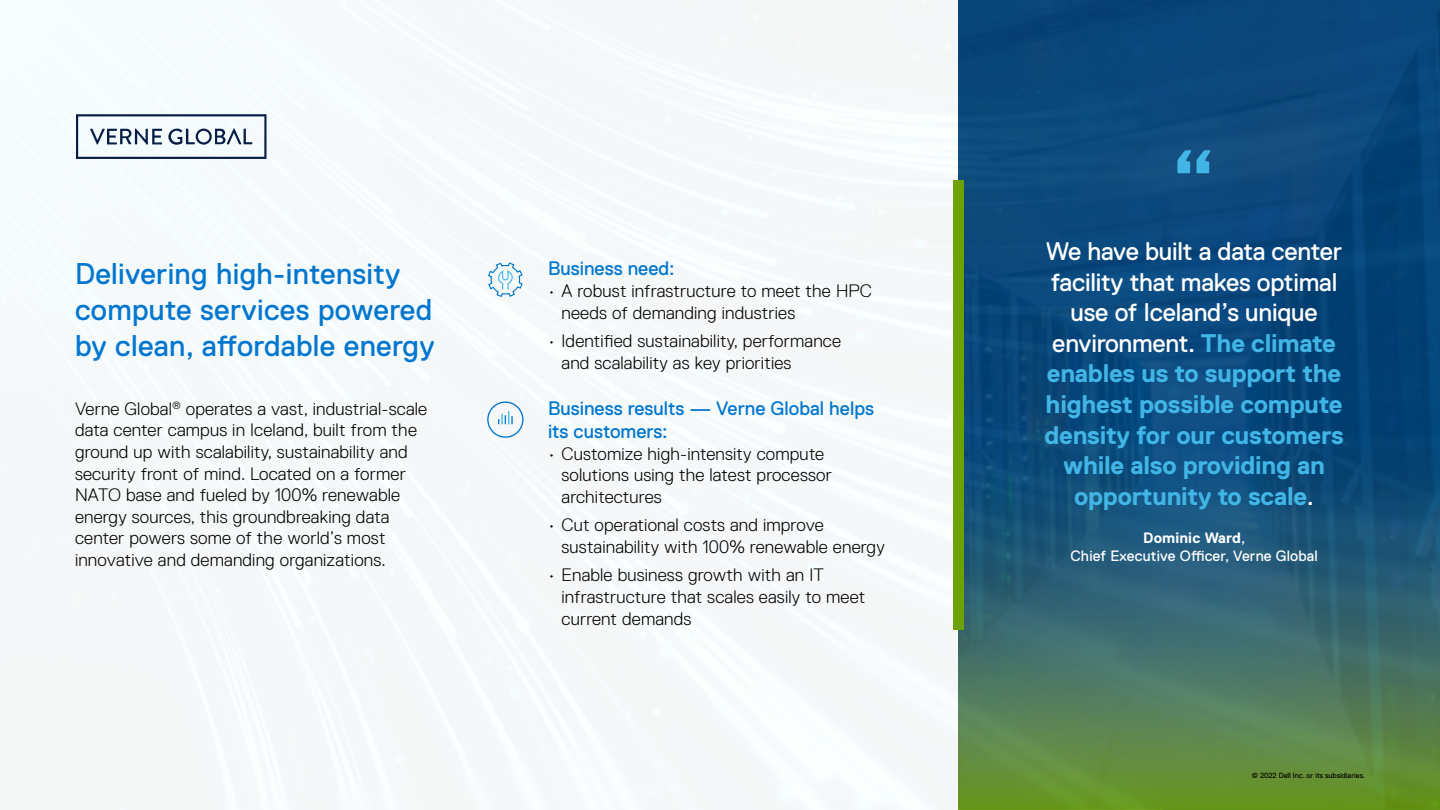
<style>
.page{position:relative;width:1440px;height:810px;background:#fff}
.page>*{position:absolute;margin:0;border:0;box-sizing:border-box;transform-origin:0 0}
.t1{font:700 79.5px "Dell Replica";color:#41b6e6}
.Body_Headline{font:30px/36px "Dell Replica";letter-spacing:.01em;color:#0076ce}
.t2{font:700 25.5px/30.6px "Dell Replica";letter-spacing:-.01em;color:#41b6e6;text-align:center}
.Body_Header_1{font:19.5px/23.4px "Dell Replica";color:#0076ce}
.Body_Copy_Last{font:300 18px/21.6px "Dell Replica";letter-spacing:.01em;color:#000}
.Attribution{font:15px/18px "Dell Replica";letter-spacing:.01em;color:#fff;text-align:center}
.t3{font:7.5px "Dell Replica";color:#000}
.s1{font-weight:400;color:#fff}
.s2{font-weight:700}
</style>
<div class="page">
<img style="left:75px;top:0;width:1365px;height:810px">
<div style="left:953px;top:180px;width:11px;height:450px;background:#6ea204"></div>
<svg style="left:487px;top:401px;width:37px;height:37px"></svg>
<svg style="left:487px;top:262px;width:36px;height:36px"></svg>
<svg style="left:76px;top:114px;width:190px;height:45px"></svg>
<p class="Body_Headline" style="left:75px;top:255px;width:361px">Delivering high‑intensity compute services powered by clean, affordable energy</p>
<p class="Body_Copy_Last" style="left:75px;top:398px;width:354px">Verne Global<sup>®</sup> operates a vast, industrial‑scale data center campus in Iceland, built from the ground up with scalability, sustainability and security front of mind. Located on a former NATO base and fueled by 100% renewable energy sources, this groundbreaking data center powers some of the world’s most innovative and demanding organizations.</p>
<p class="Body_Header_1" style="left:548px;top:257px;width:128px">Business need:</p>
<p class="Body_Copy_Last" style="left:562px;top:280px;width:312px;text-indent:-14px">• A robust infrastructure to meet the HPC needs of demanding industries</p>
<p class="Body_Copy_Last" style="left:562px;top:330px;width:281px;text-indent:-14px">• Identified sustainability, performance and scalability as key priorities</p>
<p class="Body_Header_1" style="left:548px;top:397px;width:328px">Business results — Verne Global helps its customers:</p>
<p class="Body_Copy_Last" style="left:562px;top:443px;width:272px;text-indent:-14px">• Customize high‑intensity compute solutions using the latest processor architectures</p>
<p class="Body_Copy_Last" style="left:562px;top:515px;width:325px;text-indent:-14px">• Cut operational costs and improve sustainability with 100% renewable energy</p>
<p class="Body_Copy_Last" style="left:562px;top:564px;width:305px;text-indent:-14px">• Enable business growth with an IT infrastructure that scales easily to meet current demands</p>
<p class="t1" style="left:1172px;top:134px;width:46px">“</p>
<p class="t2" style="left:1044px;top:236px;width:301px"><span class="s1">We have built a data center facility that makes optimal use of Iceland’s unique environment.</span> The climate enables us to support the highest possible compute density for our customers while also providing an opportunity to scale<span class="s1">.</span></p>
<p class="Attribution" style="left:1070px;top:529px;width:249px"><span class="s2">Dominic Ward</span>,<br>Chief Executive Officer, Verne Global</p>
<p class="t3" style="left:1252px;top:772px;width:115px">© 2022 Dell Inc. or its subsidiaries.</p>
</div>
